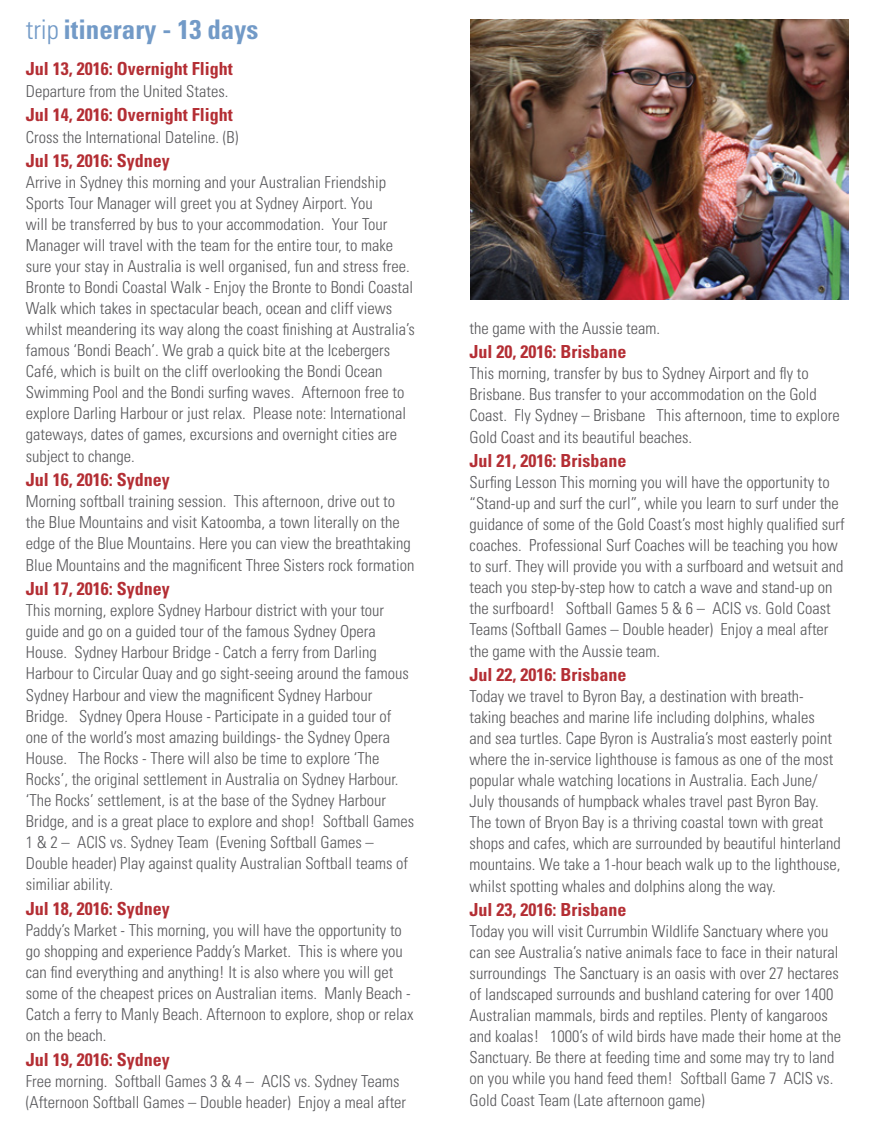
<style>
.page{position:relative;width:875px;height:1145px;background:#fff}
.page>*{position:absolute;margin:0;border:0;box-sizing:border-box;transform-origin:0 0}
.t1{font:700 condensed 27px "Univers LT Std";color:#729ac7}
.t2{font:700 condensed 18px "Univers LT Std";color:#b42e34}
.t3{font:300 condensed 16.5px/21px "Univers LT Std";color:#59595c}
.s1{font-weight:300}
</style>
<div class="page">
<img style="left:470px;top:19px;width:378px;height:281px">
<h1 class="t1" style="left:26px;top:13px;width:234px"><span class="s1">trip</span> itinerary - 13 days</h1>
<p class="t2" style="left:26px;top:58px;width:208px">Jul 13, 2016: Overnight Flight</p>
<p class="t3" style="left:26px;top:80px;width:204px">Departure from the United States.</p>
<p class="t2" style="left:26px;top:104px;width:208px">Jul 14, 2016: Overnight Flight</p>
<p class="t3" style="left:26px;top:126px;width:214px">Cross the International Dateline. (B)</p>
<p class="t2" style="left:26px;top:150px;width:145px">Jul 15, 2016: Sydney</p>
<p class="t3" style="left:26px;top:172px;width:390px">Arrive in Sydney this morning and your Australian Friendship Sports Tour Manager will greet you at Sydney Airport. You<br>will be transferred by bus to your accommodation. Your Tour Manager will travel with the team for the entire tour, to make sure your stay in Australia is well organised, fun and stress free.<br>Bronte to Bondi Coastal Walk - Enjoy the Bronte to Bondi Coastal Walk which takes in spectacular beach, ocean and cliff views whilst meandering its way along the coast finishing at Australia’s famous ‘Bondi Beach’. We grab a quick bite at the Icebergers Café, which is built on the cliff overlooking the Bondi Ocean Swimming Pool and the Bondi surfing waves. Afternoon free to explore Darling Harbour or just relax. Please note: International gateways, dates of games, excursions and overnight cities are subject to change.</p>
<p class="t2" style="left:26px;top:469px;width:145px">Jul 16, 2016: Sydney</p>
<p class="t3" style="left:26px;top:491px;width:390px">Morning softball training session. This afternoon, drive out to the Blue Mountains and visit Katoomba, a town literally on the edge of the Blue Mountains. Here you can view the breathtaking Blue Mountains and the magnificent Three Sisters rock formation</p>
<p class="t2" style="left:26px;top:578px;width:145px">Jul 17, 2016: Sydney</p>
<p class="t3" style="left:26px;top:600px;width:390px">This morning, explore Sydney Harbour district with your tour guide and go on a guided tour of the famous Sydney Opera House. Sydney Harbour Bridge - Catch a ferry from Darling Harbour to Circular Quay and go sight-seeing around the famous Sydney Harbour and view the magnificent Sydney Harbour Bridge. Sydney Opera House - Participate in a guided tour of one of the world’s most amazing buildings- the Sydney Opera House. The Rocks - There will also be time to explore ‘The Rocks’, the original settlement in Australia on Sydney Harbour. ‘The Rocks’ settlement, is at the base of the Sydney Harbour Bridge, and is a great place to explore and shop! Softball Games 1 &amp; 2 – ACIS vs. Sydney Team (Evening Softball Games – Double header) Play against quality Australian Softball teams of similiar ability.</p>
<p class="t2" style="left:26px;top:897px;width:145px">Jul 18, 2016: Sydney</p>
<p class="t3" style="left:26px;top:919px;width:389px">Paddy’s Market - This morning, you will have the opportunity to go shopping and experience Paddy’s Market. This is where you can find everything and anything! It is also where you will get some of the cheapest prices on Australian items. Manly Beach - Catch a ferry to Manly Beach. Afternoon to explore, shop or relax on the beach.</p>
<p class="t2" style="left:26px;top:1048px;width:145px">Jul 19, 2016: Sydney</p>
<p class="t3" style="left:26px;top:1070px;width:382px">Free morning. Softball Games 3 &amp; 4 – ACIS vs. Sydney Teams (Afternoon Softball Games – Double header) Enjoy a meal after</p>
<p class="t3" style="left:470px;top:317px;width:192px">the game with the Aussie team.</p>
<p class="t2" style="left:470px;top:341px;width:158px">Jul 20, 2016: Brisbane</p>
<p class="t3" style="left:470px;top:363px;width:372px">This morning, transfer by bus to Sydney Airport and fly to Brisbane. Bus transfer to your accommodation on the Gold Coast. Fly Sydney – Brisbane This afternoon, time to explore Gold Coast and its beautiful beaches.</p>
<p class="t2" style="left:470px;top:450px;width:158px">Jul 21, 2016: Brisbane</p>
<p class="t3" style="left:470px;top:472px;width:377px">Surfing Lesson This morning you will have the opportunity to “Stand-up and surf the curl”, while you learn to surf under the guidance of some of the Gold Coast’s most highly qualified surf coaches. Professional Surf Coaches will be teaching you how to surf. They will provide you with a surfboard and wetsuit and teach you step-by-step how to catch a wave and stand-up on the surfboard! Softball Games 5 &amp; 6 – ACIS vs. Gold Coast Teams (Softball Games – Double header) Enjoy a meal after the game with the Aussie team.</p>
<p class="t2" style="left:470px;top:664px;width:158px">Jul 22, 2016: Brisbane</p>
<p class="t3" style="left:470px;top:686px;width:373px">Today we travel to Byron Bay, a destination with breath&shy;taking beaches and marine life including dolphins, whales and sea turtles. Cape Byron is Australia’s most easterly point where the in-service lighthouse is famous as one of the most popular whale watching locations in Australia. Each June/ July thousands of humpback whales travel past Byron Bay.<br>The town of Bryon Bay is a thriving coastal town with great shops and cafes, which are surrounded by beautiful hinterland mountains. We take a 1-hour beach walk up to the lighthouse, whilst spotting whales and dolphins along the way.</p>
<p class="t2" style="left:470px;top:899px;width:158px">Jul 23, 2016: Brisbane</p>
<p class="t3" style="left:470px;top:921px;width:373px">Today you will visit Currumbin Wildlife Sanctuary where you can see Australia’s native animals face to face in their natural surroundings The Sanctuary is an oasis with over 27 hectares of landscaped surrounds and bushland catering for over 1400<br>Australian mammals, birds and reptiles. Plenty of kangaroos and koalas! 1000’s of wild birds have made their home at the Sanctuary. Be there at feeding time and some may try to land on you while you hand feed them! Softball Game 7 ACIS vs.<br>Gold Coast Team (Late afternoon game)</p>
</div>
